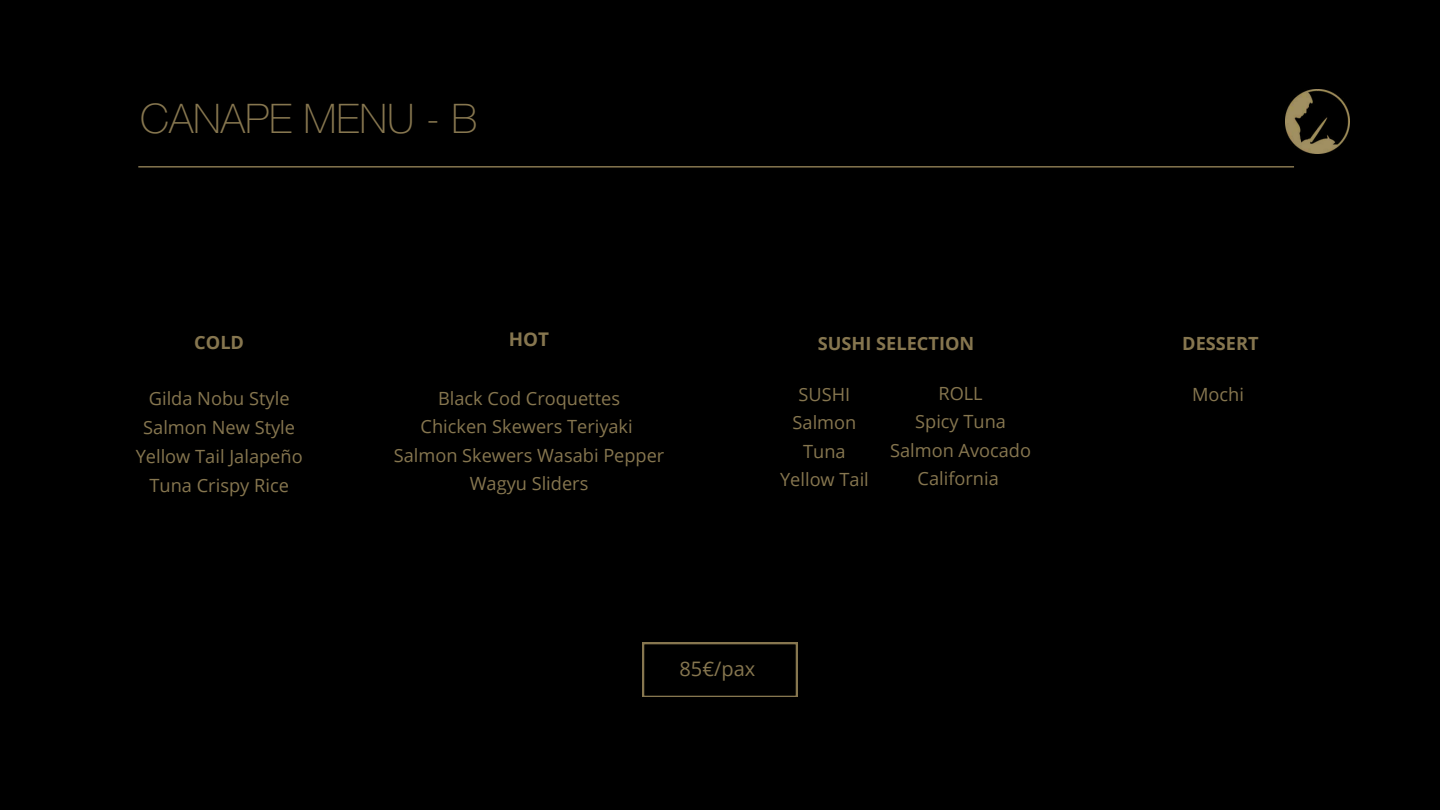
<style>
.page{position:relative;width:1440px;height:810px;background:#000}
.page>*{position:absolute;margin:0;border:0;box-sizing:border-box;transform-origin:0 0}
.t1{font:100 40.8px "Helvetica Neue";color:#86764f}
.t2{font:20px "Open Sans";color:#86764f}
.t3{font:700 18.8px "Open Sans";color:#86764f}
.t4{font:18.2px/28.5px "Open Sans";color:#86764f;text-align:center}
.t5{font:700 18.2px "Open Sans";color:#86764f}
</style>
<div class="page">
<hr style="left:138px;top:166px;width:1156px;height:2px;background:#86764f">
<img style="left:1286px;top:90px;width:64px;height:63px">
<svg style="left:643px;top:643px;width:154px;height:54px"></svg>
<h1 class="t1" style="left:140px;top:103px;width:339px">CANAPE MENU - B</h1>
<p class="t5" style="left:194px;top:330px;width:51px">COLD</p>
<p class="t4" style="left:136px;top:383px;width:169px;line-height:29.1px">Gilda Nobu Style<br>Salmon New Style<br>Yellow Tail Jalapeño<br>Tuna Crispy Rice</p>
<p class="t3" style="left:509px;top:326px;width:42px">HOT</p>
<p class="t4" style="left:394px;top:383px;width:272px">Black Cod Croquettes<br>Chicken Skewers Teriyaki<br>Salmon Skewers Wasabi Pepper<br>Wagyu Sliders</p>
<p class="t5" style="left:818px;top:330px;width:158px">SUSHI SELECTION</p>
<p class="t4" style="left:890px;top:379px;width:143px">ROLL<br>Spicy Tuna<br>Salmon Avocado<br>California</p>
<p class="t4" style="left:780px;top:380px;width:90px">SUSHI<br>Salmon<br>Tuna<br>Yellow Tail</p>
<p class="t5" style="left:1182px;top:330px;width:78px">DESSERT</p>
<p class="t4" style="left:1192px;top:379px;width:53px">Mochi</p>
<p class="t2" style="left:679px;top:655px;width:77px">85€/pax</p>
</div>
